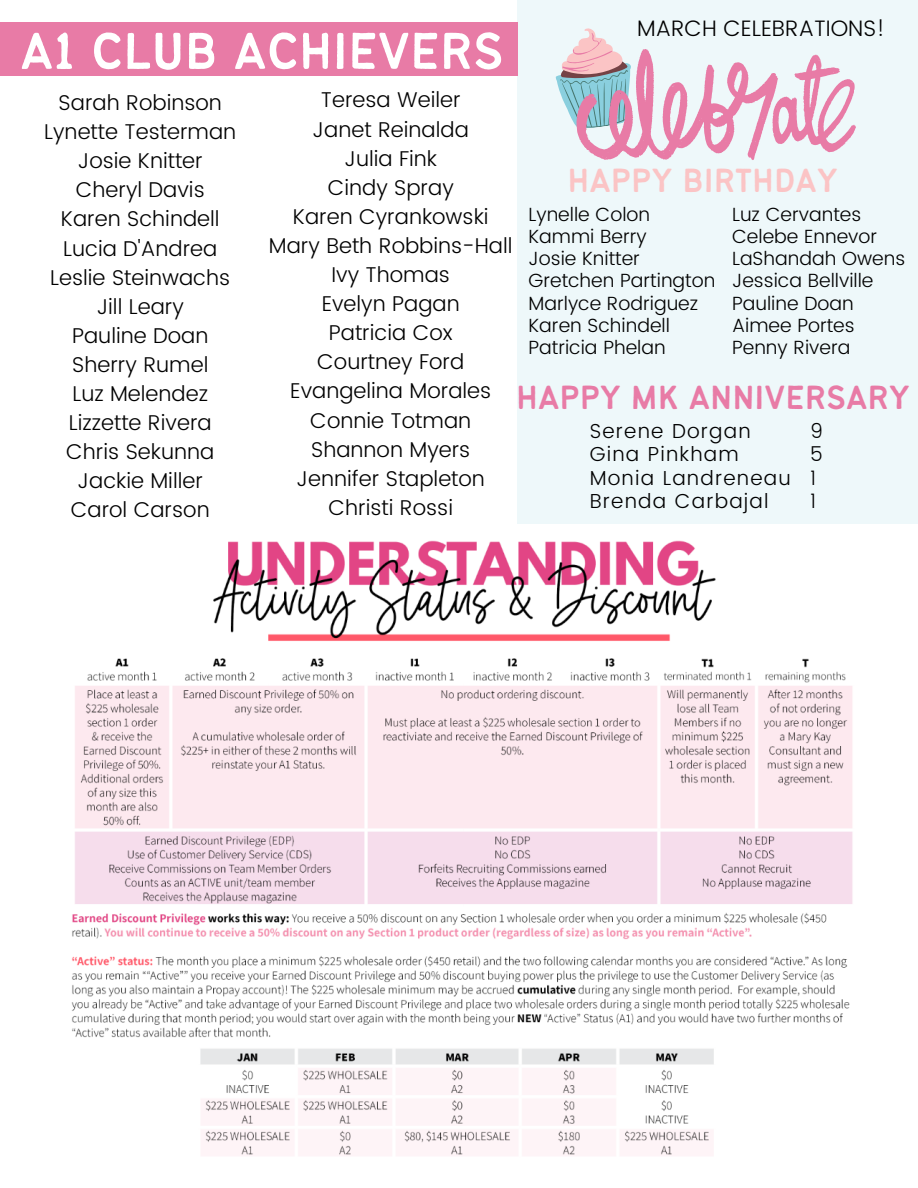
<style>
.page{position:relative;width:918px;height:1188px;background:#fff}
.page>*{position:absolute;margin:0;border:0;box-sizing:border-box;transform-origin:0 0}
.t1{font:57px "Bantayog";color:#fff}
.t2{font:36.9px "Bantayog";color:#e87ba6}
.t3{font:36.9px "Bantayog";color:#fbc4c5}
.t4{font:300 22.35px "Poppins";color:#000}
.t5{font:300 21.45px "Poppins";color:#000}
.t6{font:300 20.25px "Poppins";letter-spacing:.06em;color:#000}
.t7{font:300 19.05px "Poppins";color:#000}
</style>
<div class="page">
<div style="left:517px;top:0;width:401px;height:524px;background:#eef8fa"></div>
<svg style="left:555px;top:28px;width:301px;height:132px"></svg>
<div style="left:0;top:22px;width:517px;height:54px;background:#e87ba6"></div>
<img style="left:71px;top:540px;width:782px;height:616px">
<p class="t1" style="left:20px;top:29px;width:485px">A1 CLUB ACHIEVERS</p>
<p class="t4" style="left:637px;top:15px;width:249px">MARCH CELEBRATIONS!</p>
<p class="t5" style="left:59px;top:90px;width:165px">Sarah Robinson</p>
<p class="t5" style="left:44px;top:119px;width:194px">Lynette Testerman</p>
<p class="t5" style="left:78px;top:148px;width:127px">Josie Knitter</p>
<p class="t5" style="left:76px;top:177px;width:130px">Cheryl Davis</p>
<p class="t5" style="left:61px;top:206px;width:160px">Karen Schindell</p>
<p class="t5" style="left:63px;top:236px;width:156px">Lucia D'Andrea</p>
<p class="t5" style="left:50px;top:265px;width:181px">Leslie Steinwachs</p>
<p class="t5" style="left:97px;top:294px;width:89px">Jill Leary</p>
<p class="t5" style="left:72px;top:323px;width:138px">Pauline Doan</p>
<p class="t5" style="left:72px;top:352px;width:138px">Sherry Rumel</p>
<p class="t5" style="left:72px;top:381px;width:137px">Luz Melendez</p>
<p class="t5" style="left:69px;top:410px;width:144px">Lizzette Rivera</p>
<p class="t5" style="left:66px;top:439px;width:150px">Chris Sekunna</p>
<p class="t5" style="left:78px;top:468px;width:127px">Jackie Miller</p>
<p class="t5" style="left:71px;top:498px;width:140px">Carol Carson</p>
<p class="t5" style="left:321px;top:87px;width:141px">Teresa Weiler</p>
<p class="t5" style="left:313px;top:117px;width:158px">Janet Reinalda</p>
<p class="t5" style="left:344px;top:146px;width:94px">Julia Fink</p>
<p class="t5" style="left:328px;top:175px;width:128px">Cindy Spray</p>
<p class="t5" style="left:293px;top:204px;width:197px">Karen Cyrankowski</p>
<p class="t5" style="left:269px;top:233px;width:245px">Mary Beth Robbins-Hall</p>
<p class="t5" style="left:331px;top:262px;width:120px">Ivy Thomas</p>
<p class="t5" style="left:322px;top:291px;width:140px">Evelyn Pagan</p>
<p class="t5" style="left:329px;top:320px;width:125px">Patricia Cox</p>
<p class="t5" style="left:317px;top:349px;width:148px">Courtney Ford</p>
<p class="t5" style="left:290px;top:378px;width:202px">Evangelina Morales</p>
<p class="t5" style="left:310px;top:408px;width:162px">Connie Totman</p>
<p class="t5" style="left:311px;top:437px;width:161px">Shannon Myers</p>
<p class="t5" style="left:297px;top:466px;width:190px">Jennifer Stapleton</p>
<p class="t5" style="left:328px;top:495px;width:126px">Christi Rossi</p>
<p class="t3" style="left:568px;top:166px;width:271px">HAPPY BIRTHDAY</p>
<p class="t7" style="left:529px;top:203px;width:123px">Lynelle Colon</p>
<p class="t7" style="left:529px;top:225px;width:120px">Kammi Berry</p>
<p class="t7" style="left:529px;top:248px;width:113px">Josie Knitter</p>
<p class="t7" style="left:529px;top:270px;width:188px">Gretchen Partington</p>
<p class="t7" style="left:529px;top:292px;width:171px">Marlyce Rodriguez</p>
<p class="t7" style="left:529px;top:314px;width:143px">Karen Schindell</p>
<p class="t7" style="left:529px;top:336px;width:139px">Patricia Phelan</p>
<p class="t7" style="left:732px;top:203px;width:131px">Luz Cervantes</p>
<p class="t7" style="left:732px;top:225px;width:147px">Celebe Ennevor</p>
<p class="t7" style="left:732px;top:248px;width:175px">LaShandah Owens</p>
<p class="t7" style="left:732px;top:270px;width:143px">Jessica Bellville</p>
<p class="t7" style="left:732px;top:292px;width:123px">Pauline Doan</p>
<p class="t7" style="left:732px;top:314px;width:124px">Aimee Portes</p>
<p class="t7" style="left:732px;top:336px;width:120px">Penny Rivera</p>
<p class="t2" style="left:516px;top:382px;width:395px">HAPPY MK ANNIVERSARY</p>
<p class="t6" style="left:810px;top:419px;width:14px">9</p>
<p class="t6" style="left:810px;top:443px;width:14px">5</p>
<p class="t6" style="left:810px;top:466px;width:7px">1</p>
<p class="t6" style="left:810px;top:490px;width:7px">1</p>
<p class="t6" style="left:590px;top:419px;width:163px">Serene Dorgan</p>
<p class="t6" style="left:590px;top:443px;width:151px">Gina Pinkham</p>
<p class="t6" style="left:590px;top:466px;width:203px">Monia Landreneau</p>
<p class="t6" style="left:590px;top:490px;width:181px">Brenda Carbajal</p>
</div>
